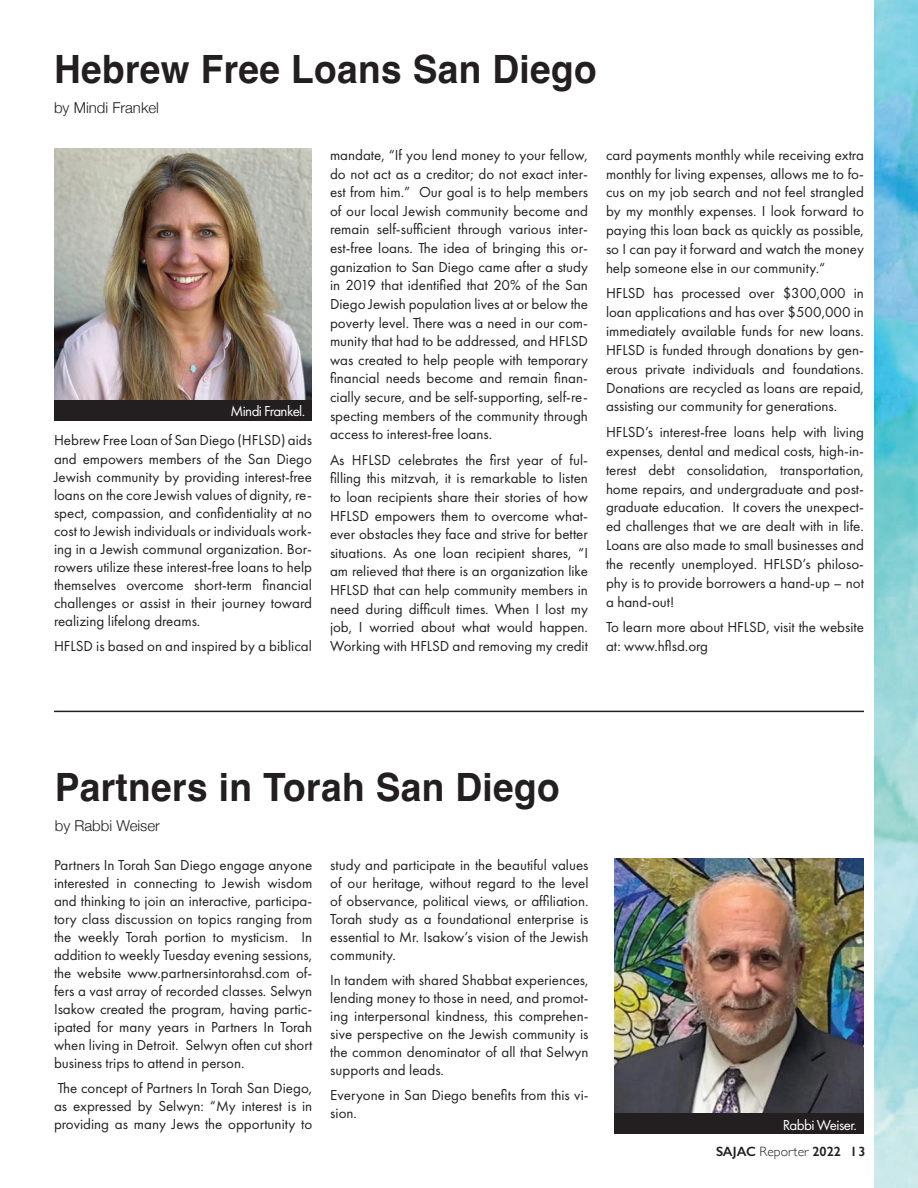
<style>
.page{position:relative;width:918px;height:1188px;background:#fff}
.page>*{position:absolute;margin:0;border:0;box-sizing:border-box;transform-origin:0 0}
.Headline{font:700 39px "Helvetica";letter-spacing:.01em;color:#231f20;scale:.95 1}
.Body_Copy{font:15px/18.6px "Futura PT";color:#231f20;text-align:justify}
.Byline{font:300 15px "Helvetica Neue";color:#231f20}
.Body_Copy-2{font:15px "Futura PT";letter-spacing:-.04em;color:#fff}
.t1{font:600 13.5px "Gill Sans";color:#231f20}
.s1{font-weight:300}
</style>
<div class="page">
<hr style="left:54px;top:711px;width:810px;height:1px;background:#231f20">
<img style="left:54px;top:148px;width:258px;height:252px">
<div style="left:54px;top:400px;width:258px;height:20px;background:#231f20"></div>
<img style="left:614px;top:859px;width:250px;height:255px">
<div style="left:614px;top:1114px;width:250px;height:20px;background:#231f20"></div>
<img style="left:875px;top:0;width:43px;height:1188px">
<p class="Headline" style="left:54px;top:46px;width:573px">Hebrew Free Loans San Diego</p>
<p class="Byline" style="left:54px;top:96px;width:107px">by Mindi Frankel</p>
<p class="Body_Copy-2" style="left:230px;top:402px;width:76px">Mindi Frankel.</p>
<p class="Body_Copy" style="left:54px;top:431px;width:260px;line-height:18.1px">Hebrew Free Loan of San Diego (HFLSD) aids and empowers members of the San Diego Jewish community by providing interest-free loans on the core Jewish values of dignity, re&shy;spect, compassion, and confidentiality at no cost to Jewish individuals or individuals work&shy;ing in a Jewish communal organization. Bor&shy;rowers utilize these interest-free loans to help themselves overcome short-term financial challenges or assist in their journey toward realizing lifelong dreams.</p>
<p class="Body_Copy" style="left:54px;top:637px;width:259px">HFLSD is based on and inspired by a biblical</p>
<p class="Body_Copy" style="left:330px;top:146px;width:260px">mandate, “If you lend money to your fellow, do not act as a creditor; do not exact inter&shy;est from him.” Our goal is to help members of our local Jewish community become and remain self-sufficient through various inter&shy;est-free loans. The idea of bringing this or&shy;ganization to San Diego came after a study in 2019 that identified that 20% of the San Diego Jewish population lives at or below the poverty level. There was a need in our com&shy;munity that had to be addressed, and HFLSD was created to help people with temporary financial needs become and remain finan&shy;cially secure, and be self-supporting, self-re&shy;specting members of the community through access to interest-free loans.</p>
<p class="Body_Copy" style="left:330px;top:450px;width:260px">As HFLSD celebrates the first year of ful&shy;filling this mitzvah, it is remarkable to listen to loan recipients share their stories of how HFLSD empowers them to overcome what&shy;ever obstacles they face and strive for better situations. As one loan recipient shares, “I am relieved that there is an organization like HFLSD that can help community members in need during difficult times. When I lost my job, I worried about what would happen.<br>Working with HFLSD and removing my credit</p>
<p class="Body_Copy" style="left:606px;top:145px;width:260px">card payments monthly while receiving extra monthly for living expenses, allows me to fo&shy;cus on my job search and not feel strangled by my monthly expenses. I look forward to paying this loan back as quickly as possible, so I can pay it forward and watch the money help someone else in our community.“</p>
<p class="Body_Copy" style="left:606px;top:284px;width:260px">HFLSD has processed over $300,000 in loan applications and has over $500,000 in immediately available funds for new loans.<br>HFLSD is funded through donations by gen&shy;erous private individuals and foundations.<br>Donations are recycled as loans are repaid, assisting our community for generations.</p>
<p class="Body_Copy" style="left:606px;top:422px;width:260px">HFLSD’s interest-free loans help with living expenses, dental and medical costs, high-in&shy;terest debt consolidation, transportation, home repairs, and undergraduate and post&shy;graduate education. It covers the unexpect&shy;ed challenges that we are dealt with in life.<br>Loans are also made to small businesses and the recently unemployed. HFLSD’s philoso&shy;phy is to provide borrowers a hand-up – not a hand-out!</p>
<p class="Body_Copy" style="left:606px;top:618px;width:260px">To learn more about HFLSD, visit the website at: www.hflsd.org</p>
<p class="Headline" style="left:55px;top:764px;width:533px">Partners in Torah San Diego</p>
<p class="Byline" style="left:55px;top:814px;width:107px">by Rabbi Weiser</p>
<p class="Body_Copy" style="left:54px;top:856px;width:260px;line-height:18px">Partners In Torah San Diego engage anyone interested in connecting to Jewish wisdom and thinking to join an interactive, participa&shy;tory class discussion on topics ranging from the weekly Torah portion to mysticism. In addition to weekly Tuesday evening sessions, the website www.partnersintorahsd.com of&shy;fers a vast array of recorded classes. Selwyn Isakow created the program, having partic&shy;ipated for many years in Partners In Torah when living in Detroit. Selwyn often cut short business trips to attend in person.</p>
<p class="Body_Copy" style="left:54px;top:1079px;width:260px;line-height:18px">The concept of Partners In Torah San Diego, as expressed by Selwyn: “My interest is in providing as many Jews the opportunity to</p>
<p class="Body_Copy" style="left:330px;top:856px;width:260px;line-height:18px">study and participate in the beautiful values of our heritage, without regard to the level of observance, political views, or affiliation.<br>Torah study as a foundational enterprise is essential to Mr. Isakow’s vision of the Jewish community.</p>
<p class="Body_Copy" style="left:330px;top:971px;width:260px;line-height:18px">In tandem with shared Shabbat experiences, lending money to those in need, and promot&shy;ing interpersonal kindness, this comprehen&shy;sive perspective on the Jewish community is the common denominator of all that Selwyn supports and leads.</p>
<p class="Body_Copy" style="left:330px;top:1086px;width:260px;line-height:18px">Everyone in San Diego benefits from this vi&shy;sion.</p>
<p class="Body_Copy-2" style="left:783px;top:1116px;width:76px">Rabbi Weiser.</p>
<p class="t1" style="left:716px;top:1143px;width:151px">SAJAC <span class="s1">Reporter</span> 2022 13</p>
</div>
